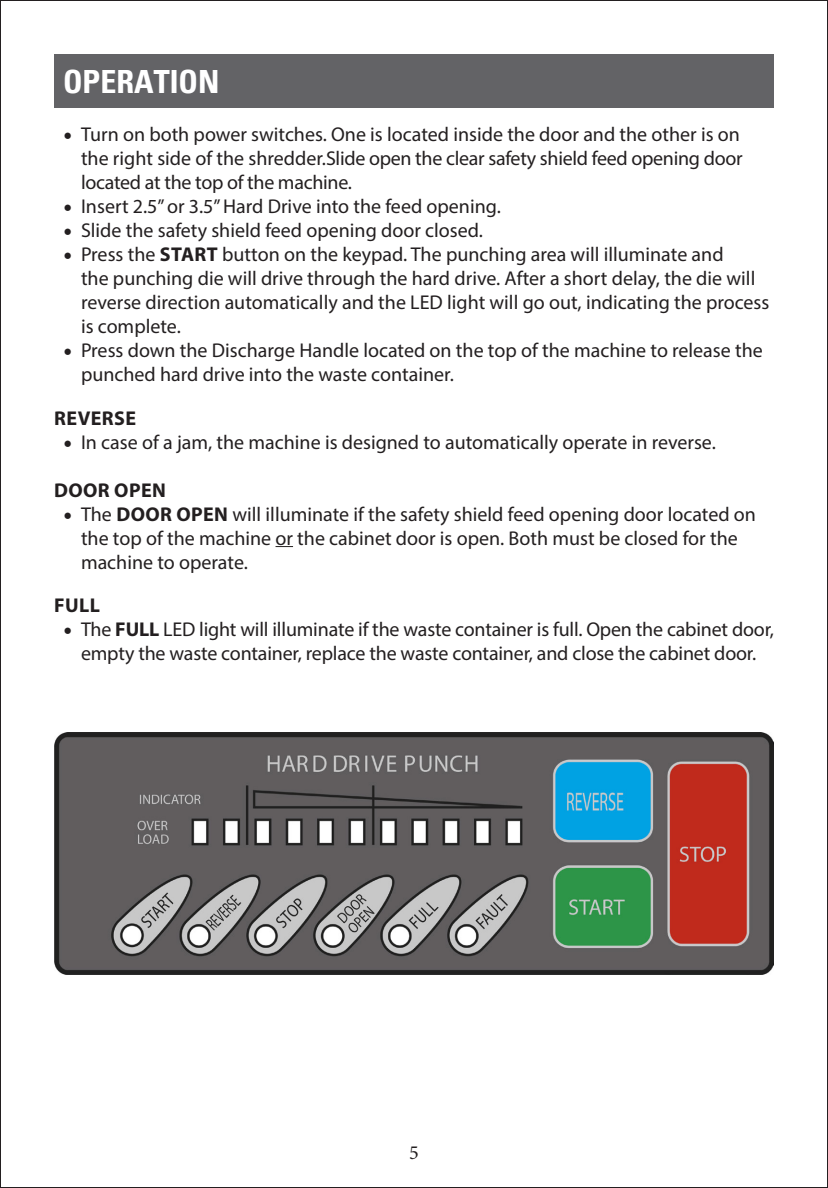
<style>
.page{position:relative;width:828px;height:1188px;background:#fff}
.page>*{position:absolute;margin:0;border:0;box-sizing:border-box;transform-origin:0 0}
.t1{font:700 condensed 32px "Univers";color:#fff}
.t2{font:20px/24px "Myriad Pro";color:#231f20}
.t3{font:700 20px "Myriad Pro";letter-spacing:.02em;color:#231f20}
.t4{font:20px "Minion Pro";color:#231f20}
.s1{font-family:"Minion Pro";font-size:24px}
.s2{font-weight:700}
</style>
<div class="page">
<div style="left:54px;top:54px;width:720px;height:54px;background:#636366"></div>
<svg style="left:276px;top:546px;width:17px;height:1px"></svg>
<img style="left:54px;top:733px;width:720px;height:241px">
<p class="t1" style="left:63px;top:61px;width:158px">OPERATION</p>
<p class="t2" style="left:81px;top:122px;width:663px;text-indent:-18px"><span class="s1">•</span> Turn on both power switches. One is located inside the door and the other is on the right side of the shredder.Slide open the clear safety shield feed opening door located at the top of the machine.</p>
<p class="t2" style="left:63px;top:194px;width:439px"><span class="s1">•</span> Insert 2.5” or 3.5” Hard Drive into the feed opening.</p>
<p class="t2" style="left:63px;top:218px;width:422px"><span class="s1">•</span> Slide the safety shield feed opening door closed.</p>
<p class="t2" style="left:81px;top:242px;width:690px;text-indent:-18px"><span class="s1">•</span> Press the <span class="s2">START</span> button on the keypad. The punching area will illuminate and<br>the punching die will drive through the hard drive. After a short delay, the die will reverse direction automatically and the LED light will go out, indicating the process is complete.</p>
<p class="t2" style="left:81px;top:338px;width:683px;text-indent:-18px"><span class="s1">•</span> Press down the Discharge Handle located on the top of the machine to release the punched hard drive into the waste container.</p>
<p class="t3" style="left:54px;top:405px;width:83px">REVERSE</p>
<p class="t2" style="left:63px;top:430px;width:654px"><span class="s1">•</span> In case of a jam, the machine is designed to automatically operate in reverse.</p>
<p class="t3" style="left:54px;top:477px;width:113px">DOOR OPEN</p>
<p class="t2" style="left:81px;top:502px;width:677px;text-indent:-18px"><span class="s1">•</span> The <span class="s2">DOOR OPEN</span> will illuminate if the safety shield feed opening door located on the top of the machine or the cabinet door is open. Both must be closed for the machine to operate.</p>
<p class="t3" style="left:54px;top:592px;width:47px">FULL</p>
<p class="t2" style="left:63px;top:617px;width:713px;text-align:center"><span class="s1">•</span> The <span class="s2">FULL</span> LED light will illuminate if the waste container is full. Open the cabinet door, empty the waste container, replace the waste container, and close the cabinet door.</p>
<p class="t4" style="left:409px;top:1139px;width:11px">5</p>
</div>
